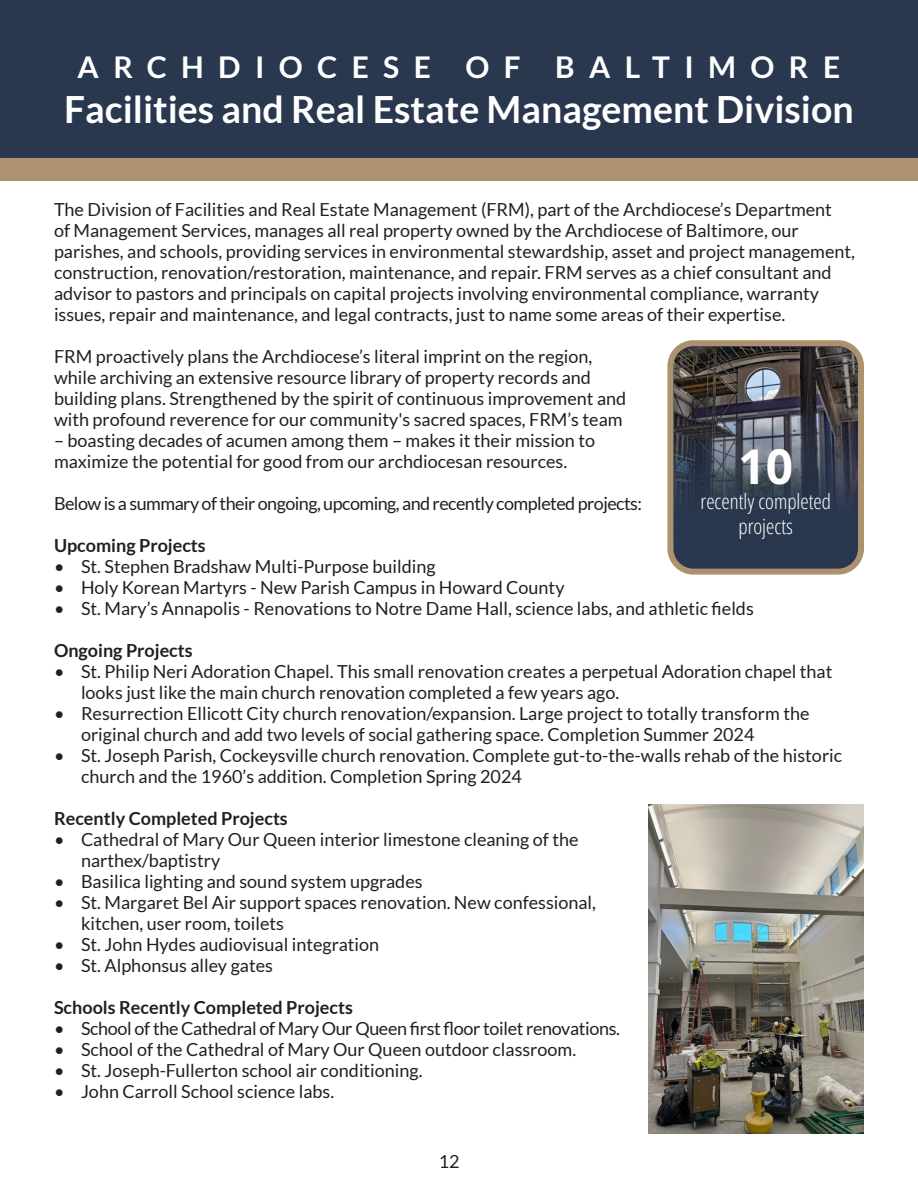
<style>
.page{position:relative;width:918px;height:1188px;background:#fff}
.page>*{position:absolute;margin:0;border:0;box-sizing:border-box;transform-origin:0 0}
.t1{font:700 48px "Open Sans";color:#fff}
.t2{font:700 37.5px "Lato";color:#fff}
.t3{font:700 30px "Lato";letter-spacing:.48em;color:#fff}
.t4{font:300 21px/25.2px "Open Sans Condensed";color:#fff;text-align:center}
.t5{font:18px/21px "Lato";color:#231f20}
.t6{font:700 18px "Lato";color:#231f20}
.t7{font:18px "Lato";letter-spacing:-.03em;color:#231f20}
.t8{font:18px "Lato";letter-spacing:-.02em;color:#231f20}
</style>
<div class="page">
<div style="left:0;top:0;width:918px;height:162px;background:#29374f"></div>
<div style="left:0;top:158px;width:918px;height:23px;background:#ac926f"></div>
<img style="left:674px;top:347px;width:183px;height:221px">
<div style="left:667px;top:340px;width:197px;height:235px;border:6px solid #ac926f;border-radius:23px"></div>
<img style="left:648px;top:805px;width:216px;height:329px">
<h3 class="t3" style="left:78px;top:53px;width:764px">ARCHDIOCESE OF BALTIMORE</h3>
<h2 class="t2" style="left:64px;top:92px;width:791px">Facilities and Real Estate Management Division</h2>
<p class="t5" style="left:54px;top:199px;width:803px">The Division of Facilities and Real Estate Management (FRM), part of the Archdiocese’s Department<br>of Management Services, manages all real property owned by the Archdiocese of Baltimore, our parishes, and schools, providing services in environmental stewardship, asset and project management, construction, renovation/restoration, maintenance, and repair. FRM serves as a chief consultant and advisor to pastors and principals on capital projects involving environmental compliance, warranty issues, repair and maintenance, and legal contracts, just to name some areas of their expertise.</p>
<p class="t5" style="left:54px;top:346px;width:574px">FRM proactively plans the Archdiocese’s literal imprint on the region, while archiving an extensive resource library of property records and building plans. Strengthened by the spirit of continuous improvement and with profound reverence for our community's sacred spaces, FRM’s team</p>
<p class="t5" style="left:54px;top:430px;width:543px">– boasting decades of acumen among them – makes it their mission to maximize the potential for good from our archdiocesan resources.</p>
<p class="t7" style="left:54px;top:493px;width:590px">Below is a summary of their ongoing, upcoming, and recently completed projects:</p>
<p class="t6" style="left:54px;top:537px;width:153px">Upcoming Projects</p>
<p class="t5" style="left:54px;top:557px;width:383px">• St. Stephen Bradshaw Multi-Purpose building</p>
<p class="t5" style="left:54px;top:578px;width:512px">• Holy Korean Martyrs - New Parish Campus in Howard County</p>
<p class="t5" style="left:54px;top:599px;width:701px">• St. Mary’s Annapolis - Renovations to Notre Dame Hall, science labs, and athletic fields</p>
<p class="t6" style="left:54px;top:642px;width:140px">Ongoing Projects</p>
<p class="t5" style="left:81px;top:662px;width:753px;text-indent:-27px">• St. Philip Neri Adoration Chapel. This small renovation creates a perpetual Adoration chapel that looks just like the main church renovation completed a few years ago.</p>
<p class="t5" style="left:81px;top:704px;width:730px;text-indent:-27px">• Resurrection Ellicott City church renovation/expansion. Large project to totally transform the original church and add two levels of social gathering space. Completion Summer 2024</p>
<p class="t5" style="left:81px;top:746px;width:763px;text-indent:-27px">• St. Joseph Parish, Cockeysville church renovation. Complete gut-to-the-walls rehab of the historic church and the 1960’s addition. Completion Spring 2024</p>
<p class="t6" style="left:54px;top:810px;width:235px">Recently Completed Projects</p>
<p class="t5" style="left:81px;top:830px;width:499px;text-indent:-27px">• Cathedral of Mary Our Queen interior limestone cleaning of the narthex/baptistry</p>
<p class="t5" style="left:54px;top:872px;width:370px">• Basilica lighting and sound system upgrades</p>
<p class="t5" style="left:81px;top:893px;width:517px;text-indent:-27px">• St. Margaret Bel Air support spaces renovation. New confessional, kitchen, user room, toilets</p>
<p class="t5" style="left:54px;top:935px;width:327px">• St. John Hydes audiovisual integration</p>
<p class="t5" style="left:54px;top:956px;width:220px">• St. Alphonsus alley gates</p>
<p class="t6" style="left:54px;top:999px;width:300px">Schools Recently Completed Projects</p>
<p class="t8" style="left:54px;top:1021px;width:568px">• School of the Cathedral of Mary Our Queen first floor toilet renovations.</p>
<p class="t5" style="left:54px;top:1040px;width:524px">• School of the Cathedral of Mary Our Queen outdoor classroom.</p>
<p class="t5" style="left:54px;top:1061px;width:370px">• St. Joseph-Fullerton school air conditioning.</p>
<p class="t5" style="left:54px;top:1082px;width:282px">• John Carroll School science labs.</p>
<h1 class="t1" style="left:738px;top:447px;width:56px">10</h1>
<p class="t4" style="left:701px;top:491px;width:132px">recently completed projects</p>
<p class="t5" style="left:439px;top:1152px;width:22px">12</p>
</div>
